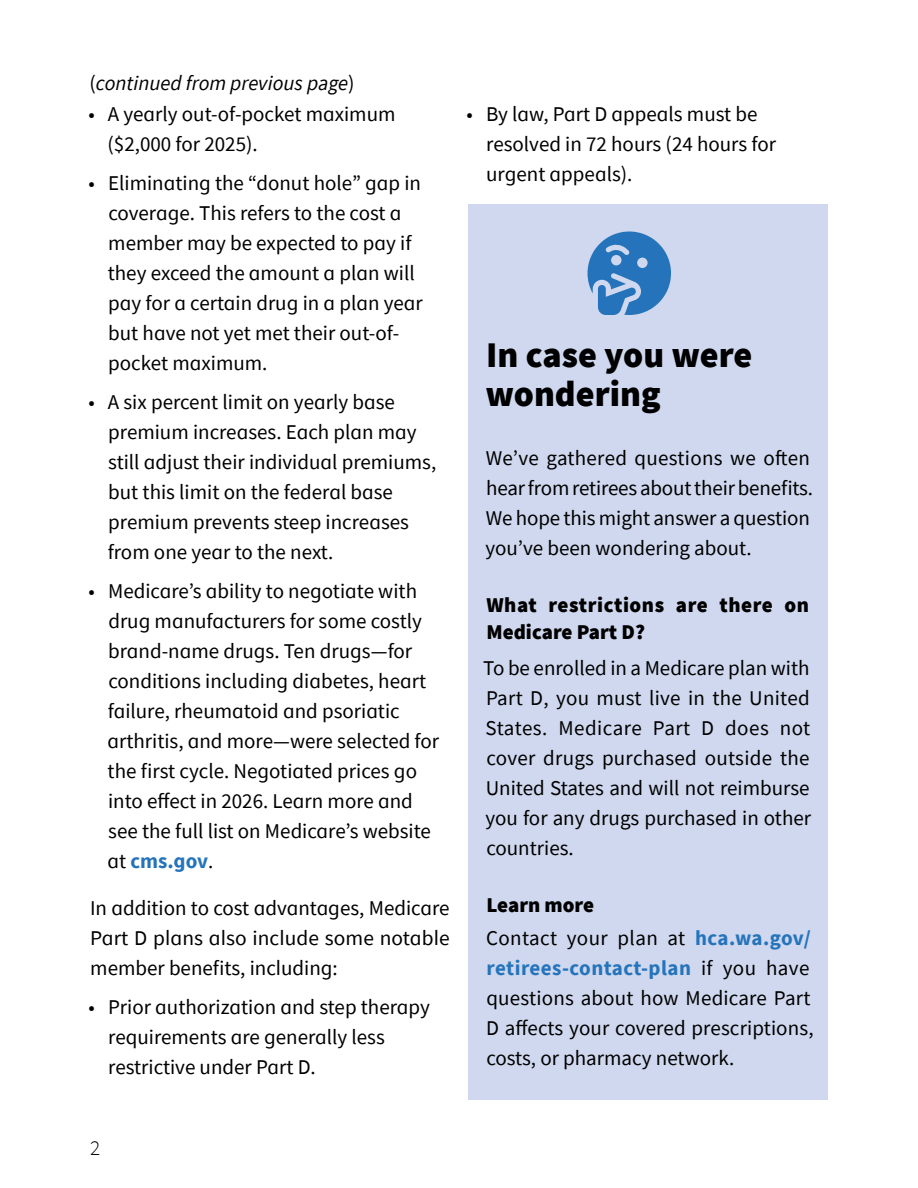
<style>
.page{position:relative;width:918px;height:1188px;background:#fff}
.page>*{position:absolute;margin:0;border:0;box-sizing:border-box;transform-origin:0 0}
.t1{font:900 36px/39px "Source Sans Pro";color:#000}
.t2{font:21px/30px "Source Sans Pro";color:#000}
.t3{font:900 21px/27px "Source Sans Pro";letter-spacing:.01em;color:#000}
.t4{font:italic 21px "Source Sans Pro";color:#000}
.t5{font:300 21px "Source Sans Pro";color:#000}
.s1{font-style:normal}
.s2{font-weight:700;color:#2574bb}
</style>
<div class="page">
<div style="left:468px;top:204px;width:360px;height:81px;background:#cfd8ee"></div>
<div style="left:468px;top:271px;width:360px;height:96px;background:#cfd8ee"></div>
<div style="left:468px;top:310px;width:360px;height:135px;background:#cfd8ee"></div>
<div style="left:468px;top:419px;width:360px;height:171px;background:#cfd8ee"></div>
<div style="left:468px;top:566px;width:360px;height:108px;background:#cfd8ee"></div>
<div style="left:468px;top:629px;width:360px;height:261px;background:#cfd8ee"></div>
<div style="left:468px;top:866px;width:360px;height:81px;background:#cfd8ee"></div>
<div style="left:468px;top:899px;width:360px;height:201px;background:#cfd8ee"></div>
<svg style="left:588px;top:232px;width:83px;height:83px"></svg>
<p class="t4" style="left:90px;top:70px;width:266px"><span class="s1">(</span>continued from previous page<span class="s1">)</span></p>
<p class="t2" style="left:108px;top:99px;width:289px;text-indent:-19px">• A yearly out-of-pocket maximum ($2,000 for 2025).</p>
<p class="t2" style="left:108px;top:168px;width:317px;text-indent:-19px">• Eliminating the “donut hole” gap in coverage. This refers to the cost a member may be expected to pay if they exceed the amount a plan will pay for a certain drug in a plan year but have not yet met their out-of&shy;pocket maximum.</p>
<p class="t2" style="left:108px;top:387px;width:330px;text-indent:-19px">• A six percent limit on yearly base premium increases. Each plan may still adjust their individual premiums, but this limit on the federal base premium prevents steep increases from one year to the next.</p>
<p class="t2" style="left:107px;top:576px;width:333px;text-indent:-19px">• Medicare’s ability to negotiate with drug manufacturers for some costly brand-name drugs. Ten drugs—for conditions including diabetes, heart failure, rheumatoid and psoriatic arthritis, and more—were selected for the first cycle. Negotiated prices go into effect in 2026. Learn more and see the full list on Medicare’s website at <span class="s2">cms.gov</span>.</p>
<p class="t2" style="left:90px;top:893px;width:361px;text-align:justify">In addition to cost advantages, Medicare Part D plans also include some notable member benefits, including:</p>
<p class="t2" style="left:108px;top:992px;width:323px;text-indent:-20px">• Prior authorization and step therapy requirements are generally less restrictive under Part D.</p>
<p class="t2" style="left:486px;top:99px;width:291px;text-indent:-20px">• By law, Part D appeals must be resolved in 72 hours (24 hours for urgent appeals).</p>
<p class="t1" style="left:485px;top:335px;width:268px">In case you were wondering</p>
<p class="t2" style="left:485px;top:443px;width:329px">We’ve gathered questions we often hear from retirees about their benefits.<br>We hope this might answer a question you’ve been wondering about.</p>
<p class="t3" style="left:486px;top:591px;width:324px">What restrictions are there on<br>Medicare Part D?</p>
<p class="t2" style="left:483px;top:653px;width:329px;text-align:justify">To be enrolled in a Medicare plan with Part D, you must live in the United States. Medicare Part D does not cover drugs purchased outside the United States and will not reimburse you for any drugs purchased in other countries.</p>
<p class="t3" style="left:486px;top:891px;width:109px">Learn more</p>
<p class="t2" style="left:486px;top:923px;width:329px">Contact your plan at <span class="s2">hca.wa.gov/ retirees-contact-plan</span> if you have questions about how Medicare Part D affects your covered prescriptions, costs, or pharmacy network.</p>
<p class="t5" style="left:90px;top:1135px;width:12px">2</p>
</div>
